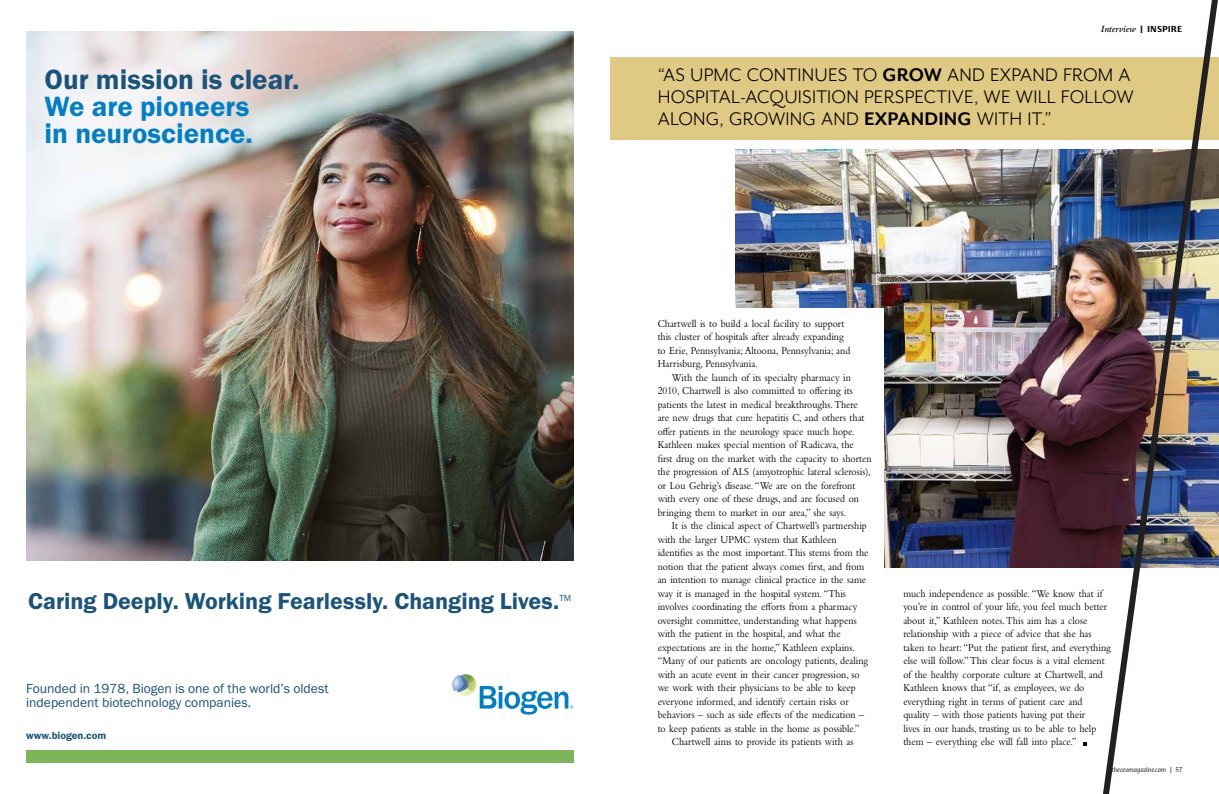
<style>
.page{position:relative;width:1219px;height:794px;background:#fff}
.page>*{position:absolute;margin:0;border:0;box-sizing:border-box;transform-origin:0 0}
.t1{font:28.9px/26.7px "Franklin Gothic URW Dem";color:#007fc7}
.t2{font:28.9px "Franklin Gothic URW Dem";color:#1a547a}
.t3{font:23.8px "Franklin Gothic URW Dem";color:#1a547a}
.t4{font:21px/22px "Mr Eaves San OT";letter-spacing:.01em;color:#000}
.t5{font:13.6px/14.7px "Franklin Gothic URW Boo";color:#1a547a}
.t6{font:11px/13.5px "Bembo Std";color:#000;scale:.9 1}
.t7{font:10.7px "Franklin Gothic URW Dem";color:#1a547a}
.t8{font:italic 600 10px "Bembo Std";color:#000}
.t9{font:9.1px "Franklin Gothic URW Boo";color:#1a547a}
.t10{font:italic 7px "Basel Neue";color:#000;scale:.9 1}
.s1{font-family:"Basel Neue";font-weight:700;font-style:normal;font-size:9px}
.s2{font-weight:700}
.s3{font-style:normal}
</style>
<div class="page">
<img style="left:736px;top:149px;width:357px;height:419px">
<div style="left:636px;top:308px;width:248px;height:297px;background:#fff"></div>
<div style="left:609px;top:57px;width:610px;height:83px;background:#e0ca83"></div>
<img style="left:1093px;top:0;width:126px;height:794px">
<img style="left:26px;top:31px;width:547px;height:529px">
<div style="left:26px;top:750px;width:547px;height:13px;background:#7cb558"></div>
<svg style="left:452px;top:674px;width:121px;height:40px"></svg>
<h1 class="t2" style="left:45px;top:62px;width:257px">Our mission is clear.</h1>
<h1 class="t1" style="left:45px;top:92px;width:210px">We are pioneers in neuroscience.</h1>
<h2 class="t3" style="left:28px;top:586px;width:533px">Caring Deeply. Working Fearlessly. Changing Lives.</h2>
<p class="t9" style="left:559px;top:592px;width:13px">TM</p>
<p class="t5" style="left:26px;top:680px;width:304px">Founded in 1978, Biogen is one of the world’s oldest independent biotechnology companies.</p>
<p class="t7" style="left:26px;top:728px;width:82px">www.biogen.com</p>
<p class="t8" style="left:1101px;top:23px;width:83px">Interview <span class="s1">| INSPIRE</span></p>
<h3 class="t4" style="left:658px;top:64px;width:478px">“AS UPMC CONTINUES TO <span class="s2">GROW</span> AND EXPAND FROM A<br>HOSPITAL-ACQUISITION PERSPECTIVE, WE WILL FOLLOW<br>ALONG, GROWING AND <span class="s2">EXPANDING</span> WITH IT.”</h3>
<p class="t6" style="left:658px;top:316px;width:216px">Chartwell is to build a local facility to support this cluster of hospitals after already expanding to Erie, Pennsylvania; Altoona, Pennsylvania; and Harrisburg, Pennsylvania.</p>
<p class="t6" style="left:658px;top:370px;width:239px;text-indent:14px">With the launch of its specialty pharmacy in 2010, Chartwell is also committed to offering its patients the latest in medical breakthroughs. There are new drugs that cure hepatitis C, and others that offer patients in the neurology space much hope.<br>Kathleen makes special mention of Radicava, the<br>first drug on the market with the capacity to shorten the progression of ALS (amyotrophic lateral sclerosis), or Lou Gehrig’s disease. “We are on the forefront with every one of these drugs, and are focused on bringing them to market in our area,” she says.</p>
<p class="t6" style="left:672px;top:519px;width:218px">It is the clinical aspect of Chartwell’s partnership</p>
<p class="t6" style="left:658px;top:532px;width:200px">with the larger UPMC system that Kathleen</p>
<p class="t6" style="left:658px;top:546px;width:236px">identifies as the most important. This stems from the</p>
<p class="t6" style="left:658px;top:559px;width:231px">notion that the patient always comes first, and from</p>
<p class="t6" style="left:658px;top:573px;width:233px">an intention to manage clinical practice in the same</p>
<p class="t6" style="left:658px;top:586px;width:211px">way it is managed in the hospital system. “This</p>
<p class="t6" style="left:658px;top:600px;width:223px">involves coordinating the efforts from a pharmacy</p>
<p class="t6" style="left:658px;top:613px;width:223px">oversight committee, understanding what happens</p>
<p class="t6" style="left:658px;top:627px;width:205px">with the patient in the hospital, and what the</p>
<p class="t6" style="left:658px;top:640px;width:221px">expectations are in the home,” Kathleen explains.</p>
<p class="t6" style="left:658px;top:654px;width:235px">“Many of our patients are oncology patients, dealing</p>
<p class="t6" style="left:658px;top:667px;width:226px">with an acute event in their cancer progression, so</p>
<p class="t6" style="left:658px;top:681px;width:221px">we work with their physicians to be able to keep</p>
<p class="t6" style="left:658px;top:694px;width:214px">everyone informed, and identify certain risks or</p>
<p class="t6" style="left:658px;top:708px;width:231px">behaviors – such as side effects of the medication –</p>
<p class="t6" style="left:658px;top:721px;width:226px">to keep patients as stable in the home as possible.”</p>
<p class="t6" style="left:672px;top:735px;width:203px">Chartwell aims to provide its patients with as</p>
<p class="t6" style="left:903px;top:586px;width:232px">much independence as possible. “We know that if you’re in control of your life, you feel much better about it,” Kathleen notes. This aim has a close relationship with a piece of advice that she has taken to heart: “Put the patient first, and everything else will follow.” This clear focus is a vital element of the healthy corporate culture at Chartwell, and Kathleen knows that “if, as employees, we do everything right in terms of patient care and quality – with those patients having put their<br>lives in our hands, trusting us to be able to help them – everything else will fall into place.”</p>
<p class="t10" style="left:1112px;top:766px;width:80px">theceomagazine.com <span class="s3">| 57</span></p>
</div>
